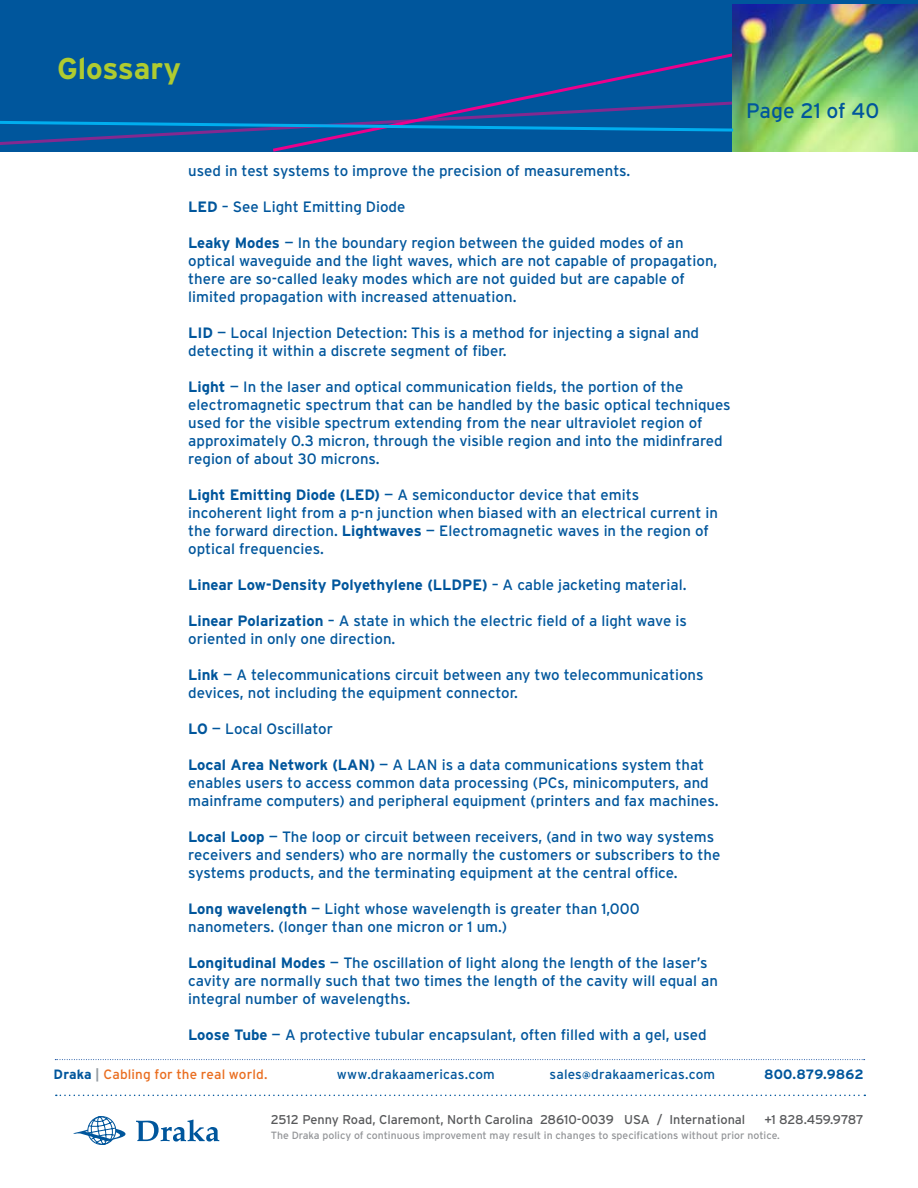
<style>
.page{position:relative;width:918px;height:1188px;background:#fff}
.page>*{position:absolute;margin:0;border:0;box-sizing:border-box;transform-origin:0 0}
.t1{font:700 30px "Interstate";letter-spacing:-.005em;color:#afcb30}
.t2{font:21px "Interstate";color:#00569c}
.t3{font:15px/18px "Interstate";color:#00569c}
.t4{font:700 15px "Interstate";color:#00569c}
.t5{font:13.5px "Interstate";letter-spacing:.01em;color:#00569c}
.t6{font:13.5px "Interstate";letter-spacing:.01em;color:#e96d1f}
.t7{font:700 13.5px "Interstate";letter-spacing:.005em;color:#00569c}
.t8{font:12.75px "Interstate";color:#58595b}
.t9{font:12.75px "Interstate";letter-spacing:-.025em;color:#58595b}
.t10{font:10.5px "Interstate";color:#939598}
.s1{font-weight:700}
.s2{font-weight:400}
.s3{font-weight:700;color:#00569c}
.s4{font-weight:700;color:#939ba1}
.s5{font-weight:700;font-size:10.5px}
</style>
<div class="page">
<div style="left:0;top:0;width:918px;height:151px;background:#00569c"></div>
<svg style="left:270px;top:51px;width:469px;height:101px"></svg>
<img style="left:733px;top:4px;width:185px;height:147px">
<svg style="left:0;top:100px;width:740px;height:47px"></svg>
<svg style="left:73px;top:1116px;width:53px;height:29px"></svg>
<svg style="left:136px;top:1120px;width:83px;height:22px"></svg>
<svg style="left:56px;top:1095px;width:809px;height:1px"></svg>
<svg style="left:55px;top:1059px;width:810px;height:1px"></svg>
<h1 class="t1" style="left:57px;top:52px;width:126px">Glossary</h1>
<p class="t3" style="left:188px;top:161px;width:444px">used in test systems to improve the precision of measurements.</p>
<p class="t3" style="left:188px;top:197px;width:219px"><span class="s1">LED</span> – See Light Emitting Diode</p>
<p class="t3" style="left:188px;top:233px;width:531px"><span class="s1">Leaky Modes</span> — In the boundary region between the guided modes of an optical waveguide and the light waves, which are not capable of propagation, there are so-called leaky modes which are not guided but are capable of limited propagation with increased attenuation.</p>
<p class="t3" style="left:188px;top:323px;width:512px"><span class="s1">LID</span> — Local Injection Detection: This is a method for injecting a signal and detecting it within a discrete segment of fiber.</p>
<p class="t3" style="left:188px;top:377px;width:544px"><span class="s1">Light</span> — In the laser and optical communication fields, the portion of the electromagnetic spectrum that can be handled by the basic optical techniques used for the visible spectrum extending from the near ultraviolet region of approximately 0.3 micron, through the visible region and into the midinfrared region of about 30 microns.</p>
<p class="t3" style="left:188px;top:485px;width:531px"><span class="s1">Light Emitting Diode (LED)</span> — A semiconductor device that emits<br>incoherent light from a p-n junction when biased with an electrical current in the forward direction. <span class="s1">Lightwaves</span> — Electromagnetic waves in the region of optical frequencies.</p>
<p class="t4" style="left:188px;top:576px;width:500px">Linear Low-Density Polyethylene (LLDPE) <span class="s2">– A cable jacketing material.</span></p>
<p class="t3" style="left:188px;top:611px;width:500px"><span class="s1">Linear Polarization</span> – A state in which the electric field of a light wave is oriented in only one direction.</p>
<p class="t3" style="left:188px;top:665px;width:517px"><span class="s1">Link</span> — A telecommunications circuit between any two telecommunications devices, not including the equipment connector.</p>
<p class="t3" style="left:188px;top:719px;width:146px"><span class="s1">LO</span> — Local Oscillator</p>
<p class="t3" style="left:188px;top:755px;width:532px"><span class="s1">Local Area Network (LAN)</span> — A LAN is a data communications system that enables users to access common data processing (PCs, minicomputers, and mainframe computers) and peripheral equipment (printers and fax machines.</p>
<p class="t3" style="left:188px;top:827px;width:534px"><span class="s1">Local Loop</span> — The loop or circuit between receivers, (and in two way systems receivers and senders) who are normally the customers or subscribers to the systems products, and the terminating equipment at the central office.</p>
<p class="t3" style="left:188px;top:899px;width:453px"><span class="s1">Long wavelength</span> — Light whose wavelength is greater than 1,000 nanometers. (longer than one micron or 1 um.)</p>
<p class="t3" style="left:188px;top:953px;width:531px"><span class="s1">Longitudinal Modes</span> — The oscillation of light along the length of the laser’s cavity are normally such that two times the length of the cavity will equal an integral number of wavelengths.</p>
<p class="t3" style="left:188px;top:1025px;width:520px"><span class="s1">Loose Tube</span> — A protective tubular encapsulant, often filled with a gel, used</p>
<h2 class="t2" style="left:746px;top:99px;width:135px">Page 21 of 40</h2>
<p class="t6" style="left:54px;top:1066px;width:216px"><span class="s3">Draka</span> <span class="s4">|</span> Cabling for the real world.</p>
<p class="t5" style="left:337px;top:1066px;width:159px">www.drakaamericas.com</p>
<p class="t5" style="left:550px;top:1066px;width:167px">sales<span class="s5">@</span>drakaamericas.com</p>
<p class="t7" style="left:764px;top:1066px;width:101px">800.879.9862</p>
<p class="t8" style="left:271px;top:1113px;width:476px">2512 Penny Road, Claremont, North Carolina 28610-0039 USA / International</p>
<p class="t9" style="left:764px;top:1113px;width:101px">+1 828.459.9787</p>
<p class="t10" style="left:271px;top:1130px;width:511px">The Draka policy of continuous improvement may result in changes to specifications without prior notice.</p>
</div>
